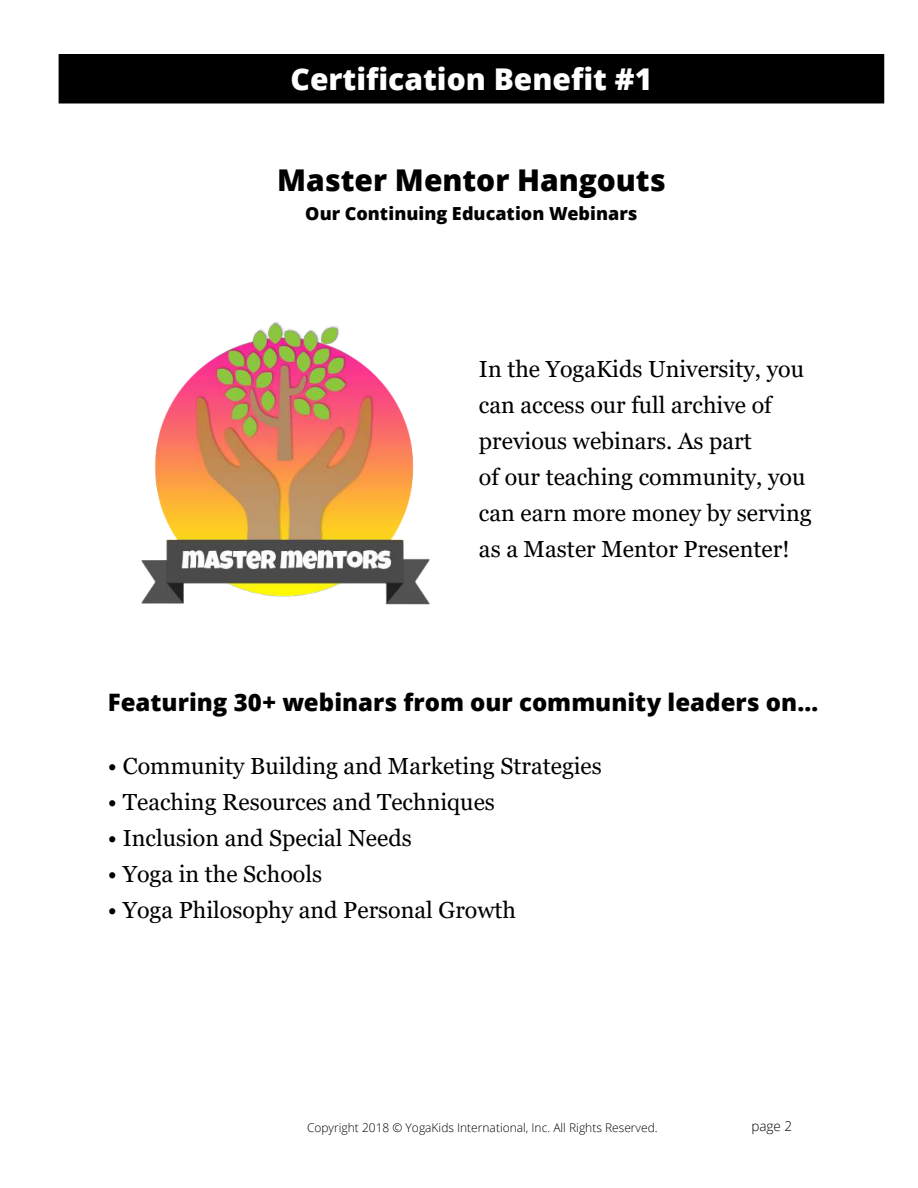
<style>
.page{position:relative;width:918px;height:1188px;background:#fff}
.page>*{position:absolute;margin:0;border:0;box-sizing:border-box;transform-origin:0 0}
.t1{font:800 30px "Open Sans";color:#fff}
.t2{font:800 30px "Open Sans";color:#000}
.t3{font:800 24px "Open Sans";color:#000}
.t4{font:23.25px/36px "Georgia";color:#000}
.t5{font:800 18px "Open Sans";color:#000}
.t6{font:300 13.5px "Open Sans";color:#000}
.t7{font:300 12px "Open Sans";color:#000}
</style>
<div class="page">
<div style="left:59px;top:54px;width:825px;height:49px;background:#000"></div>
<img style="left:141px;top:322px;width:289px;height:283px">
<p class="t1" style="left:291px;top:56px;width:363px">Certification Benefit #1</p>
<p class="t2" style="left:277px;top:158px;width:390px">Master Mentor Hangouts</p>
<p class="t5" style="left:305px;top:200px;width:334px">Our Continuing Education Webinars</p>
<p class="t4" style="left:479px;top:352px;width:334px">In the YogaKids University, you can access our full archive of previous webinars. As part<br>of our teaching community, you can earn more money by serving as a Master Mentor Presenter!</p>
<p class="t3" style="left:108px;top:684px;width:712px">Featuring 30+ webinars from our community leaders on…</p>
<p class="t4" style="left:108px;top:750px;width:495px">• Community Building and Marketing Strategies</p>
<p class="t4" style="left:108px;top:786px;width:388px">• Teaching Resources and Techniques</p>
<p class="t4" style="left:108px;top:822px;width:305px">• Inclusion and Special Needs</p>
<p class="t4" style="left:108px;top:858px;width:216px">• Yoga in the Schools</p>
<p class="t4" style="left:108px;top:894px;width:410px">• Yoga Philosophy and Personal Growth</p>
<p class="t7" style="left:307px;top:1123px;width:352px">Copyright 2018 © YogaKids International, Inc. All Rights Reserved.</p>
<p class="t6" style="left:751px;top:1121px;width:42px">page 2</p>
</div>
